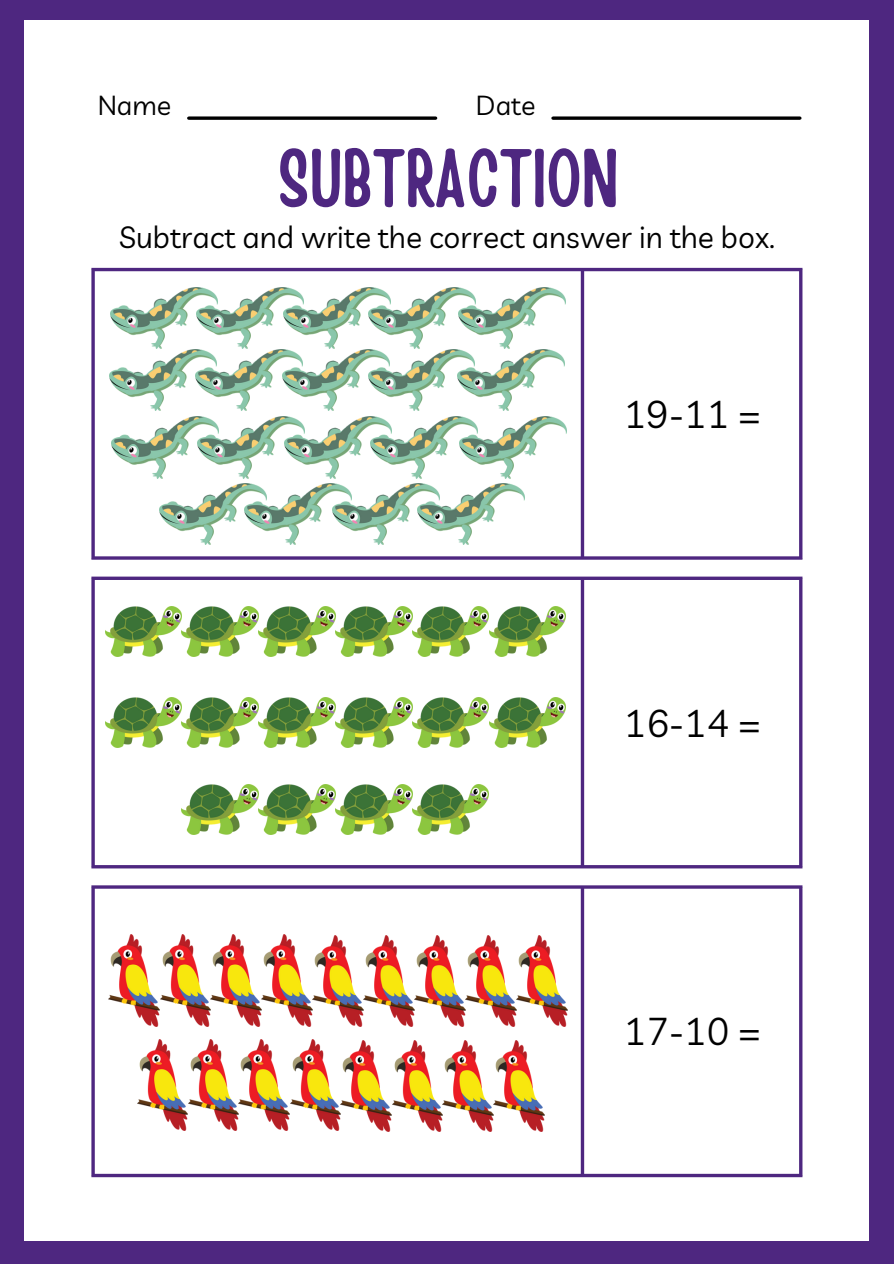
<style>
.page{position:relative;width:894px;height:1264px;background:#fff}
.page>*{position:absolute;margin:0;border:0;box-sizing:border-box;transform-origin:0 0}
.t1{font:81.6px "Handy Casual Condensed";color:#4e2780}
.t2{font:37.8px "Livvic";color:#000}
.t3{font:30px "Livvic";color:#000}
.t4{font:26.85px "Livvic";color:#000}
</style>
<div class="page">
<div style="left:0;top:0;width:893px;height:1263px;background:#4e2780"></div>
<div style="left:24px;top:20px;width:845px;height:1220px;background:#fff"></div>
<svg style="left:189px;top:116px;width:246px;height:4px"></svg>
<svg style="left:553px;top:116px;width:246px;height:4px"></svg>
<svg style="left:91px;top:271px;width:4px;height:285px"></svg>
<svg style="left:580px;top:271px;width:4px;height:285px"></svg>
<svg style="left:798px;top:271px;width:4px;height:285px"></svg>
<hr style="left:91px;top:268px;width:711px;height:3px;background:#4e2780">
<hr style="left:91px;top:556px;width:711px;height:3px;background:#4e2780">
<svg style="left:91px;top:580px;width:4px;height:285px"></svg>
<svg style="left:580px;top:580px;width:4px;height:285px"></svg>
<svg style="left:799px;top:580px;width:3px;height:285px"></svg>
<svg style="left:91px;top:576px;width:711px;height:4px;background:#694893"></svg>
<hr style="left:91px;top:865px;width:711px;height:3px;background:#4e2780">
<svg style="left:91px;top:888px;width:4px;height:285px"></svg>
<svg style="left:580px;top:888px;width:4px;height:285px"></svg>
<svg style="left:798px;top:888px;width:4px;height:285px"></svg>
<hr style="left:91px;top:885px;width:711px;height:3px;background:#4e2780">
<svg style="left:91px;top:1173px;width:711px;height:4px;background:#725399"></svg>
<img style="left:110px;top:287px;width:85px;height:124px">
<img style="left:105px;top:607px;width:460px;height:49px">
<img style="left:109px;top:934px;width:458px;height:92px">
<img style="left:105px;top:697px;width:460px;height:50px">
<img style="left:182px;top:784px;width:306px;height:50px">
<img style="left:195px;top:287px;width:87px;height:124px">
<img style="left:282px;top:287px;width:86px;height:124px">
<img style="left:368px;top:287px;width:89px;height:124px">
<img style="left:457px;top:287px;width:108px;height:124px">
<img style="left:112px;top:416px;width:85px;height:62px">
<img style="left:197px;top:416px;width:87px;height:62px">
<img style="left:284px;top:416px;width:86px;height:62px">
<img style="left:370px;top:416px;width:89px;height:62px">
<img style="left:459px;top:416px;width:107px;height:62px">
<img style="left:159px;top:483px;width:86px;height:62px">
<img style="left:245px;top:483px;width:87px;height:62px">
<img style="left:332px;top:483px;width:85px;height:62px">
<img style="left:417px;top:483px;width:107px;height:62px">
<img style="left:137px;top:1039px;width:407px;height:92px">
<h1 class="t4" style="left:98px;top:88px;width:75px">Name</h1>
<p class="t4" style="left:476px;top:88px;width:61px">Date</p>
<p class="t1" style="left:279px;top:125px;width:341px">SUBTRACTION</p>
<h2 class="t3" style="left:119px;top:218px;width:657px">Subtract and write the correct answer in the box.</h2>
<h3 class="t2" style="left:623px;top:390px;width:139px">19-11 =</h3>
<p class="t2" style="left:623px;top:698px;width:139px">16-14 =</p>
<p class="t2" style="left:623px;top:1007px;width:139px">17-10 =</p>
</div>
